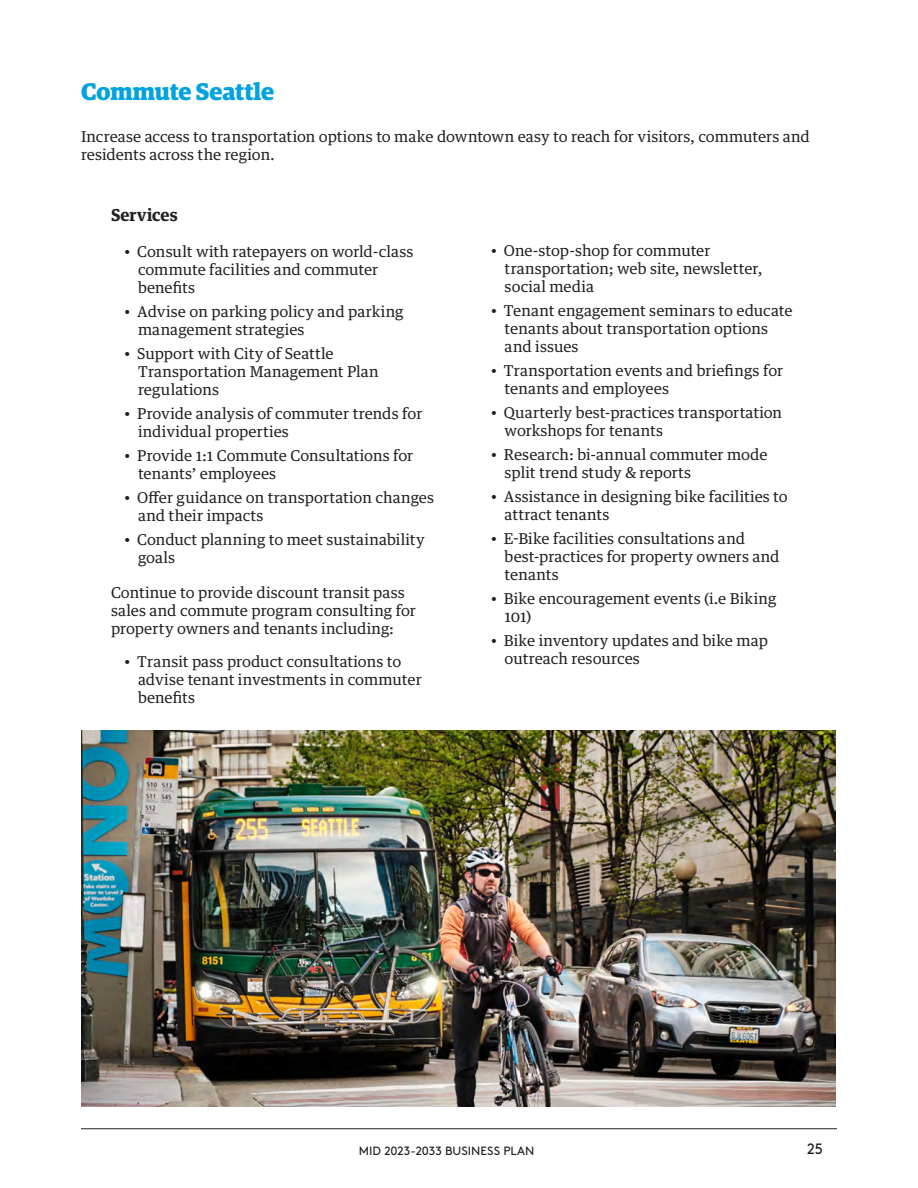
<style>
.page{position:relative;width:918px;height:1188px;background:#fff}
.page>*{position:absolute;margin:0;border:0;box-sizing:border-box;transform-origin:0 0}
.HEAD_1{font:700 24px "Guardian Egyp";letter-spacing:-.005em;color:#00a2df}
.SUB_1{font:700 16.5px "Guardian Text Egyp";letter-spacing:.005em;color:#231f20}
.BODY_1{font:15px/18px "Guardian Text Egyp";color:#231f20}
.BODY_bullets{font:15px/18px "Guardian Text Egyp";color:#231f20}
.t1{font:15px "Brown Std";color:#231f20}
.t2{font:12px "Brown Std";letter-spacing:.005em;color:#231f20}
</style>
<div class="page">
<hr style="left:81px;top:1128px;width:756px;height:1px;background:#231f20">
<img style="left:81px;top:730px;width:755px;height:377px">
<p class="HEAD_1" style="left:81px;top:73px;width:195px">Commute Seattle</p>
<p class="BODY_1" style="left:81px;top:126px;width:731px">Increase access to transportation options to make downtown easy to reach for visitors, commuters and residents across the region.</p>
<p class="SUB_1" style="left:111px;top:202px;width:68px">Services</p>
<p class="BODY_1" style="left:138px;top:242px;width:277px;text-indent:-14px">• Consult with ratepayers on world-class commute facilities and commuter benefits</p>
<p class="BODY_1" style="left:138px;top:302px;width:267px;text-indent:-14px">• Advise on parking policy and parking management strategies</p>
<p class="BODY_1" style="left:138px;top:344px;width:242px;text-indent:-14px">• Support with City of Seattle<br>Transportation Management Plan regulations</p>
<p class="BODY_1" style="left:138px;top:404px;width:286px;text-indent:-14px">• Provide analysis of commuter trends for individual properties</p>
<p class="BODY_1" style="left:138px;top:446px;width:277px;text-indent:-14px">• Provide 1:1 Commute Consultations for tenants’ employees</p>
<p class="BODY_1" style="left:138px;top:488px;width:298px;text-indent:-14px">• Offer guidance on transportation changes and their impacts</p>
<p class="BODY_1" style="left:138px;top:530px;width:288px;text-indent:-14px">• Conduct planning to meet sustainability goals</p>
<p class="BODY_bullets" style="left:111px;top:582px;width:306px">Continue to provide discount transit pass sales and commute program consulting for property owners and tenants including:</p>
<p class="BODY_1" style="left:138px;top:651px;width:285px;text-indent:-14px">• Transit pass product consultations to advise tenant investments in commuter benefits</p>
<p class="BODY_1" style="left:505px;top:240px;width:259px;text-indent:-13px">• One-stop-shop for commuter transportation; web site, newsletter, social media</p>
<p class="BODY_1" style="left:505px;top:300px;width:289px;text-indent:-14px">• Tenant engagement seminars to educate tenants about transportation options and issues</p>
<p class="BODY_1" style="left:505px;top:360px;width:280px;text-indent:-14px">• Transportation events and briefings for tenants and employees</p>
<p class="BODY_1" style="left:505px;top:402px;width:279px;text-indent:-14px">• Quarterly best-practices transportation workshops for tenants</p>
<p class="BODY_1" style="left:505px;top:444px;width:264px;text-indent:-14px">• Research: bi-annual commuter mode split trend study &amp; reports</p>
<p class="BODY_1" style="left:505px;top:486px;width:285px;text-indent:-14px">• Assistance in designing bike facilities to attract tenants</p>
<p class="BODY_1" style="left:505px;top:528px;width:277px;text-indent:-14px">• E-Bike facilities consultations and best-practices for property owners and tenants</p>
<p class="BODY_1" style="left:505px;top:588px;width:273px;text-indent:-14px">• Bike encouragement events (i.e Biking<br>101)</p>
<p class="BODY_1" style="left:505px;top:630px;width:265px;text-indent:-14px">• Bike inventory updates and bike map outreach resources</p>
<p class="t2" style="left:359px;top:1144px;width:177px">MID 2023-2033 BUSINESS PLAN</p>
<p class="t1" style="left:807px;top:1140px;width:18px">25</p>
</div>
